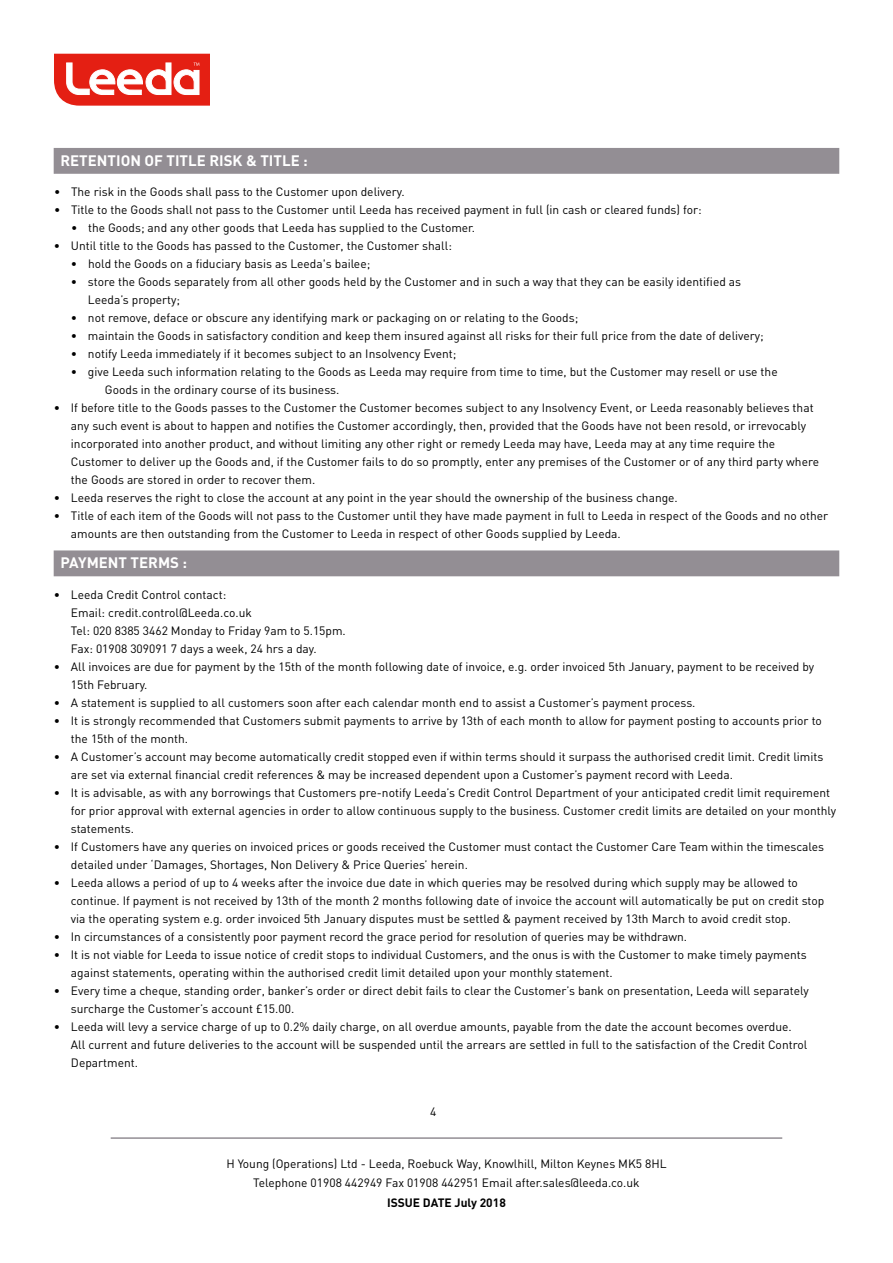
<style>
.page{position:relative;width:893px;height:1263px;background:#fff}
.page>*{position:absolute;margin:0;border:0;box-sizing:border-box;transform-origin:0 0}
.t1{font:700 15px "DIN";color:#fff}
.t2{font:12px/18px "DIN";color:#000}
.t3{font:700 12px "DIN";color:#000}
</style>
<div class="page">
<svg style="left:54px;top:54px;width:156px;height:51px"></svg>
<div style="left:54px;top:149px;width:785px;height:24px;background:#938e94"></div>
<div style="left:54px;top:148px;width:785px;height:25px;border:1px solid #938e94"></div>
<div style="left:54px;top:551px;width:785px;height:25px;background:#938e94"></div>
<hr style="left:111px;top:1137px;width:671px;height:2px;background:#938e94">
<p class="t1" style="left:60px;top:150px;width:249px">RETENTION OF TITLE RISK &amp; TITLE :</p>
<p class="t2" style="left:54px;top:182px;width:352px">• The risk in the Goods shall pass to the Customer upon delivery.</p>
<p class="t2" style="left:54px;top:200px;width:649px">• Title to the Goods shall not pass to the Customer until Leeda has received payment in full (in cash or cleared funds) for:</p>
<p class="t2" style="left:71px;top:218px;width:406px">• the Goods; and any other goods that Leeda has supplied to the Customer.</p>
<p class="t2" style="left:54px;top:236px;width:399px">• Until title to the Goods has passed to the Customer, the Customer shall:</p>
<p class="t2" style="left:71px;top:254px;width:301px">• hold the Goods on a fiduciary basis as Leeda's bailee;</p>
<p class="t2" style="left:88px;top:272px;width:655px;text-indent:-17px">• store the Goods separately from all other goods held by the Customer and in such a way that they can be easily identified as<br>Leeda’s property;</p>
<p class="t2" style="left:71px;top:308px;width:509px">• not remove, deface or obscure any identifying mark or packaging on or relating to the Goods;</p>
<p class="t2" style="left:71px;top:326px;width:694px">• maintain the Goods in satisfactory condition and keep them insured against all risks for their full price from the date of delivery;</p>
<p class="t2" style="left:71px;top:344px;width:387px">• notify Leeda immediately if it becomes subject to an Insolvency Event;</p>
<p class="t2" style="left:105px;top:362px;width:674px;text-indent:-34px">• give Leeda such information relating to the Goods as Leeda may require from time to time, but the Customer may resell or use the<br>Goods in the ordinary course of its business.</p>
<p class="t2" style="left:71px;top:398px;width:750px;text-indent:-17px">• If before title to the Goods passes to the Customer the Customer becomes subject to any Insolvency Event, or Leeda reasonably believes that any such event is about to happen and notifies the Customer accordingly, then, provided that the Goods have not been resold, or irrevocably incorporated into another product, and without limiting any other right or remedy Leeda may have, Leeda may at any time require the Customer to deliver up the Goods and, if the Customer fails to do so promptly, enter any premises of the Customer or of any third party where the Goods are stored in order to recover them.</p>
<p class="t2" style="left:54px;top:488px;width:625px">• Leeda reserves the right to close the account at any point in the year should the ownership of the business change.</p>
<p class="t2" style="left:71px;top:506px;width:759px;text-indent:-17px">• Title of each item of the Goods will not pass to the Customer until they have made payment in full to Leeda in respect of the Goods and no other amounts are then outstanding from the Customer to Leeda in respect of other Goods supplied by Leeda.</p>
<p class="t1" style="left:60px;top:553px;width:128px">PAYMENT TERMS :</p>
<p class="t2" style="left:71px;top:585px;width:276px;text-indent:-17px">• Leeda Credit Control contact:<br>Email: credit.control@Leeda.co.uk<br>Tel: 020 8385 3462 Monday to Friday 9am to 5.15pm.<br>Fax: 01908 309091 7 days a week, 24 hrs a day.</p>
<p class="t2" style="left:71px;top:657px;width:745px;text-indent:-17px">• All invoices are due for payment by the 15th of the month following date of invoice, e.g. order invoiced 5th January, payment to be received by<br>15th February.</p>
<p class="t2" style="left:54px;top:693px;width:643px">• A statement is supplied to all customers soon after each calendar month end to assist a Customer’s payment process.</p>
<p class="t2" style="left:71px;top:711px;width:752px;text-indent:-17px">• It is strongly recommended that Customers submit payments to arrive by 13th of each month to allow for payment posting to accounts prior to the 15th of the month.</p>
<p class="t2" style="left:71px;top:747px;width:754px;text-indent:-17px">• A Customer’s account may become automatically credit stopped even if within terms should it surpass the authorised credit limit. Credit limits are set via external financial credit references &amp; may be increased dependent upon a Customer’s payment record with Leeda.</p>
<p class="t2" style="left:71px;top:783px;width:767px;text-indent:-17px">• It is advisable, as with any borrowings that Customers pre-notify Leeda’s Credit Control Department of your anticipated credit limit requirement for prior approval with external agencies in order to allow continuous supply to the business. Customer credit limits are detailed on your monthly statements.</p>
<p class="t2" style="left:71px;top:837px;width:755px;text-indent:-17px">• If Customers have any queries on invoiced prices or goods received the Customer must contact the Customer Care Team within the timescales detailed under ‘Damages, Shortages, Non Delivery &amp; Price Queries’ herein.</p>
<p class="t2" style="left:71px;top:873px;width:755px;text-indent:-17px">• Leeda allows a period of up to 4 weeks after the invoice due date in which queries may be resolved during which supply may be allowed to continue. If payment is not received by 13th of the month 2 months following date of invoice the account will automatically be put on credit stop via the operating system e.g. order invoiced 5th January disputes must be settled &amp; payment received by 13th March to avoid credit stop.</p>
<p class="t2" style="left:54px;top:927px;width:635px">• In circumstances of a consistently poor payment record the grace period for resolution of queries may be withdrawn.</p>
<p class="t2" style="left:71px;top:945px;width:737px;text-indent:-17px">• It is not viable for Leeda to issue notice of credit stops to individual Customers, and the onus is with the Customer to make timely payments against statements, operating within the authorised credit limit detailed upon your monthly statement.</p>
<p class="t2" style="left:71px;top:981px;width:739px;text-indent:-17px">• Every time a cheque, standing order, banker’s order or direct debit fails to clear the Customer’s bank on presentation, Leeda will separately surcharge the Customer’s account £15.00.</p>
<p class="t2" style="left:71px;top:1017px;width:738px;text-indent:-17px">• Leeda will levy a service charge of up to 0.2% daily charge, on all overdue amounts, payable from the date the account becomes overdue.<br>All current and future deliveries to the account will be suspended until the arrears are settled in full to the satisfaction of the Credit Control<br>Department.</p>
<p class="t2" style="left:430px;top:1103px;width:8px">4</p>
<p class="t2" style="left:226px;top:1153px;width:442px;line-height:19.5px;text-align:center">H Young (Operations) Ltd - Leeda, Roebuck Way, Knowlhill, Milton Keynes MK5 8HL<br>Telephone 01908 442949 Fax 01908 442951 Email after.sales@leeda.co.uk</p>
<p class="t3" style="left:387px;top:1194px;width:120px">ISSUE DATE July 2018</p>
</div>
